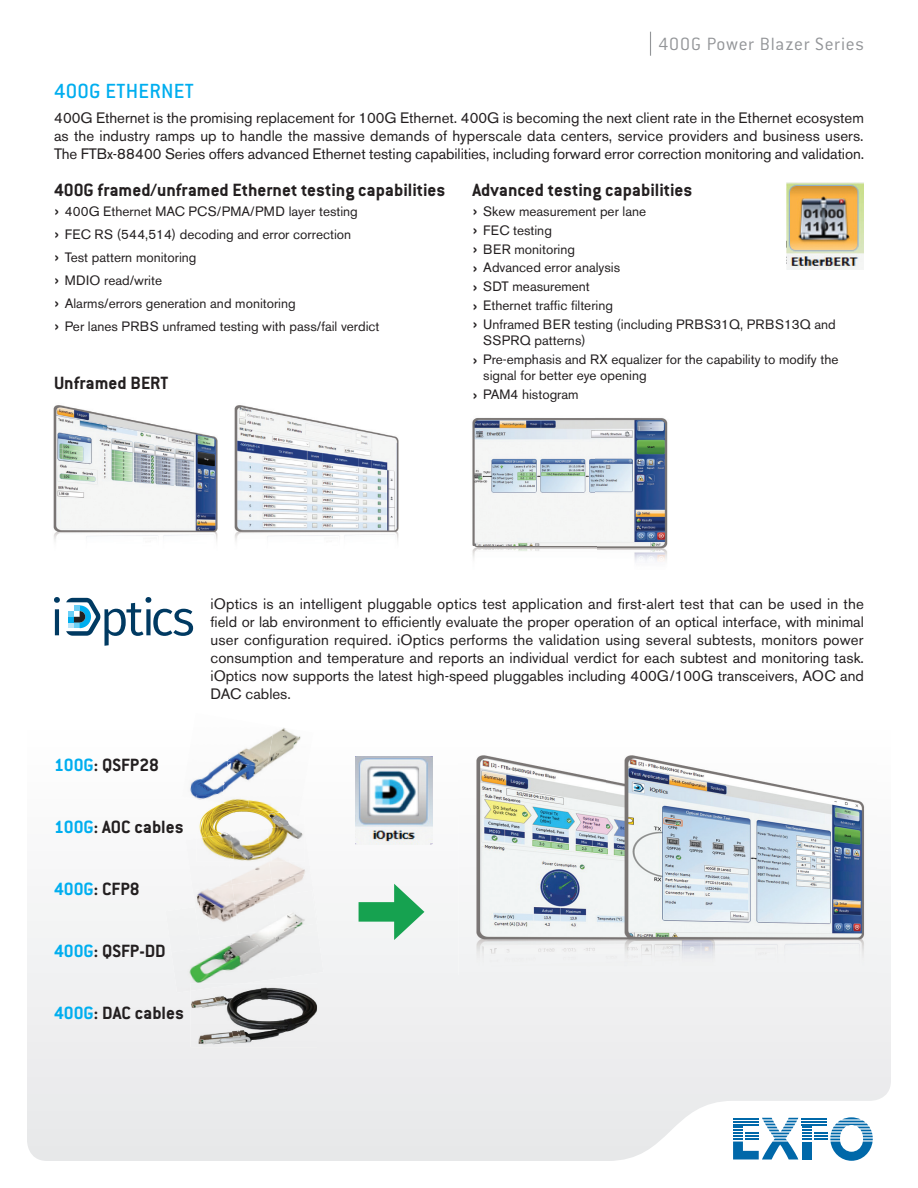
<style>
.page{position:relative;width:918px;height:1188px;background:#fff}
.page>*{position:absolute;margin:0;border:0;box-sizing:border-box;transform-origin:0 0}
.t1{font:500 22.5px "Conduit ITC";letter-spacing:.01em;color:#00aeef}
.t2{font:700 19.5px "Conduit ITC";color:#231f20}
.t3{font:300 19.5px "Conduit ITC";letter-spacing:.04em;color:#939598}
.t4{font:15px/18px "Akzidenz Grotesk BE";letter-spacing:-.005em;color:#231f20;text-align:justify}
.t5{font:13.5px/18.9px "Akzidenz Grotesk BE";color:#231f20}
.s1{font-size:20.25px}
.s2{color:#00aeef}
</style>
<div class="page">
<svg style="left:27px;top:756px;width:864px;height:405px"></svg>
<svg style="left:650px;top:32px;width:1px;height:24px"></svg>
<svg style="left:733px;top:1117px;width:140px;height:44px"></svg>
<img style="left:472px;top:418px;width:196px;height:144px">
<img style="left:787px;top:183px;width:76px;height:87px">
<img style="left:53px;top:405px;width:346px;height:137px">
<img style="left:223px;top:405px;width:3px;height:137px">
<img style="left:186px;top:839px;width:43px;height:51px">
<img style="left:229px;top:839px;width:40px;height:46px">
<img style="left:269px;top:826px;width:42px;height:53px">
<img style="left:193px;top:885px;width:39px;height:22px">
<img style="left:232px;top:879px;width:39px;height:23px">
<img style="left:271px;top:873px;width:47px;height:34px">
<div style="left:359px;top:902px;width:47px;height:20px;background:#16a250"></div>
<svg style="left:394px;top:884px;width:30px;height:56px"></svg>
<svg style="left:54px;top:597px;width:6px;height:38px"></svg>
<svg style="left:66px;top:597px;width:127px;height:49px"></svg>
<img style="left:458px;top:755px;width:419px;height:220px">
<img style="left:607px;top:755px;width:121px;height:220px">
<img style="left:228px;top:738px;width:39px;height:23px">
<img style="left:267px;top:728px;width:46px;height:46px">
<img style="left:182px;top:756px;width:46px;height:43px">
<img style="left:222px;top:761px;width:45px;height:34px">
<img style="left:263px;top:768px;width:43px;height:27px">
<img style="left:166px;top:907px;width:152px;height:45px">
<img style="left:171px;top:931px;width:153px;height:62px">
<img style="left:195px;top:902px;width:44px;height:38px">
<img style="left:234px;top:896px;width:44px;height:39px">
<img style="left:273px;top:891px;width:44px;height:38px">
<img style="left:356px;top:757px;width:76px;height:87px">
<img style="left:197px;top:795px;width:107px;height:44px">
<img style="left:197px;top:834px;width:37px;height:28px">
<img style="left:267px;top:823px;width:37px;height:39px">
<img style="left:197px;top:795px;width:51px;height:13px">
<img style="left:248px;top:795px;width:55px;height:21px">
<img style="left:191px;top:983px;width:126px;height:64px">
<img style="left:191px;top:983px;width:54px;height:8px">
<h2 class="t3" style="left:659px;top:33px;width:207px">400G Power Blazer Series</h2>
<h1 class="t1" style="left:54px;top:78px;width:141px">400G ETHERNET</h1>
<p class="t4" style="left:54px;top:109px;width:812px">400G Ethernet is the promising replacement for 100G Ethernet. 400G is becoming the next client rate in the Ethernet ecosystem as the industry ramps up to handle the massive demands of hyperscale data centers, service providers and business users.<br>The FTBx-88400 Series offers advanced Ethernet testing capabilities, including forward error correction monitoring and validation.</p>
<h2 class="t2" style="left:54px;top:179px;width:393px">400G framed/unframed Ethernet testing capabilities</h2>
<p class="t5" style="left:54px;top:200px;width:327px;line-height:23px"><span class="s1">›</span> 400G Ethernet MAC PCS/PMA/PMD layer testing<br><span class="s1">›</span> FEC RS (544,514) decoding and error correction<br><span class="s1">›</span> Test pattern monitoring<br><span class="s1">›</span> MDIO read/write<br><span class="s1">›</span> Alarms/errors generation and monitoring<br><span class="s1">›</span> Per lanes PRBS unframed testing with pass/fail verdict</p>
<h2 class="t2" style="left:473px;top:179px;width:221px">Advanced testing capabilities</h2>
<p class="t5" style="left:472px;top:202px;width:365px"><span class="s1">›</span> Skew measurement per lane<br><span class="s1">›</span> FEC testing<br><span class="s1">›</span> BER monitoring<br><span class="s1">›</span> Advanced error analysis<br><span class="s1">›</span> SDT measurement<br><span class="s1">›</span> Ethernet traffic filtering<br><span class="s1">›</span> Unframed BER testing (including PRBS31Q, PRBS13Q and</p>
<p class="t5" style="left:472px;top:331px;width:368px;text-indent:11px">SSPRQ patterns)<br><span class="s1">›</span> Pre-emphasis and RX equalizer for the capability to modify the</p>
<p class="t5" style="left:472px;top:366px;width:176px;text-indent:11px">signal for better eye opening <span class="s1">›</span> PAM4 histogram</p>
<h2 class="t2" style="left:54px;top:371px;width:116px">Unframed BERT</h2>
<h2 class="t2" style="left:54px;top:754px;width:107px"><span class="s2">100G</span>: QSFP28</h2>
<h2 class="t2" style="left:54px;top:816px;width:131px"><span class="s2">100G</span>: AOC cables</h2>
<h2 class="t2" style="left:54px;top:878px;width:87px"><span class="s2">400G</span>: CFP8</h2>
<h2 class="t2" style="left:54px;top:940px;width:113px"><span class="s2">400G</span>: QSFP-DD</h2>
<h2 class="t2" style="left:54px;top:1002px;width:131px"><span class="s2">400G</span>: DAC cables</h2>
<p class="t4" style="left:211px;top:595px;width:655px">iOptics is an intelligent pluggable optics test application and first-alert test that can be used in the field or lab environment to efficiently evaluate the proper operation of an optical interface, with minimal user configuration required. iOptics performs the validation using several subtests, monitors power consumption and temperature and reports an individual verdict for each subtest and monitoring task. iOptics now supports the latest high-speed pluggables including 400G/100G transceivers, AOC and DAC cables.</p>
</div>
